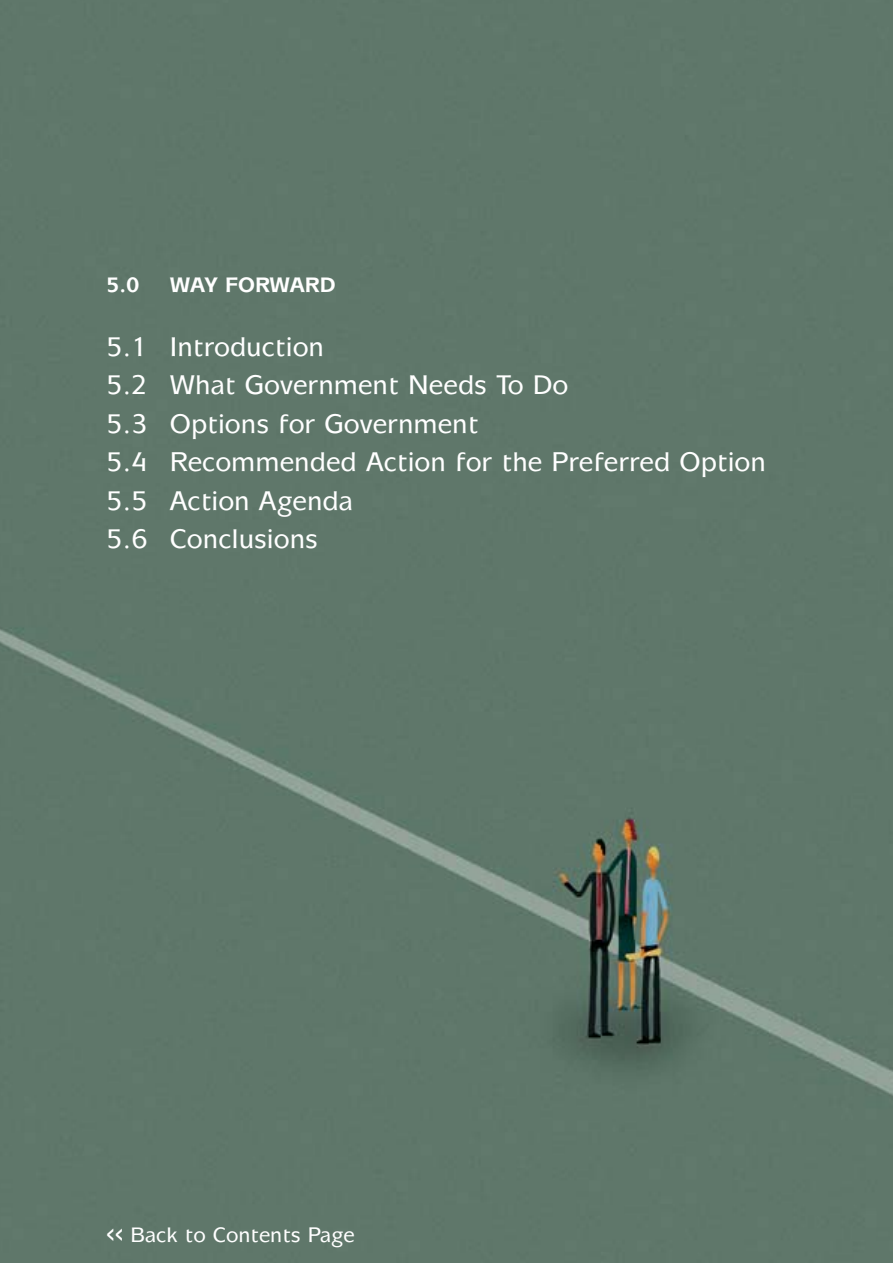
<style>
.page{position:relative;width:893px;height:1263px;background:#fff}
.page>*{position:absolute;margin:0;border:0;box-sizing:border-box;transform-origin:0 0}
.t1{font:500 27px/38.5px "Mixage IT Cby BT";color:#fff}
.t2{font:500 21px "Mixage IT Cby BT";color:#fff}
.t3{font:700 21px "Mixage IT Cby BT";letter-spacing:-.01em;color:#fff}
.s1{font-family:"Interstate";font-weight:400}
</style>
<div class="page">
<div style="left:0;top:1px;width:893px;height:1262px;background:#5f776a"></div>
<p class="t3" style="left:106px;top:277px;width:35px">5.0</p>
<p class="t3" style="left:170px;top:277px;width:167px">WAY FORWARD</p>
<p class="t1" style="left:106px;top:330px;width:661px">5.1 Introduction<br>5.2 What Government Needs To Do<br>5.3 Options for Government<br>5.4 Recommended Action for the Preferred Option<br>5.5 Action Agenda<br>5.6 Conclusions</p>
<p class="t2" style="left:106px;top:1227px;width:250px"><span class="s1">&lt;&lt;</span> Back to Contents Page</p>
</div>
